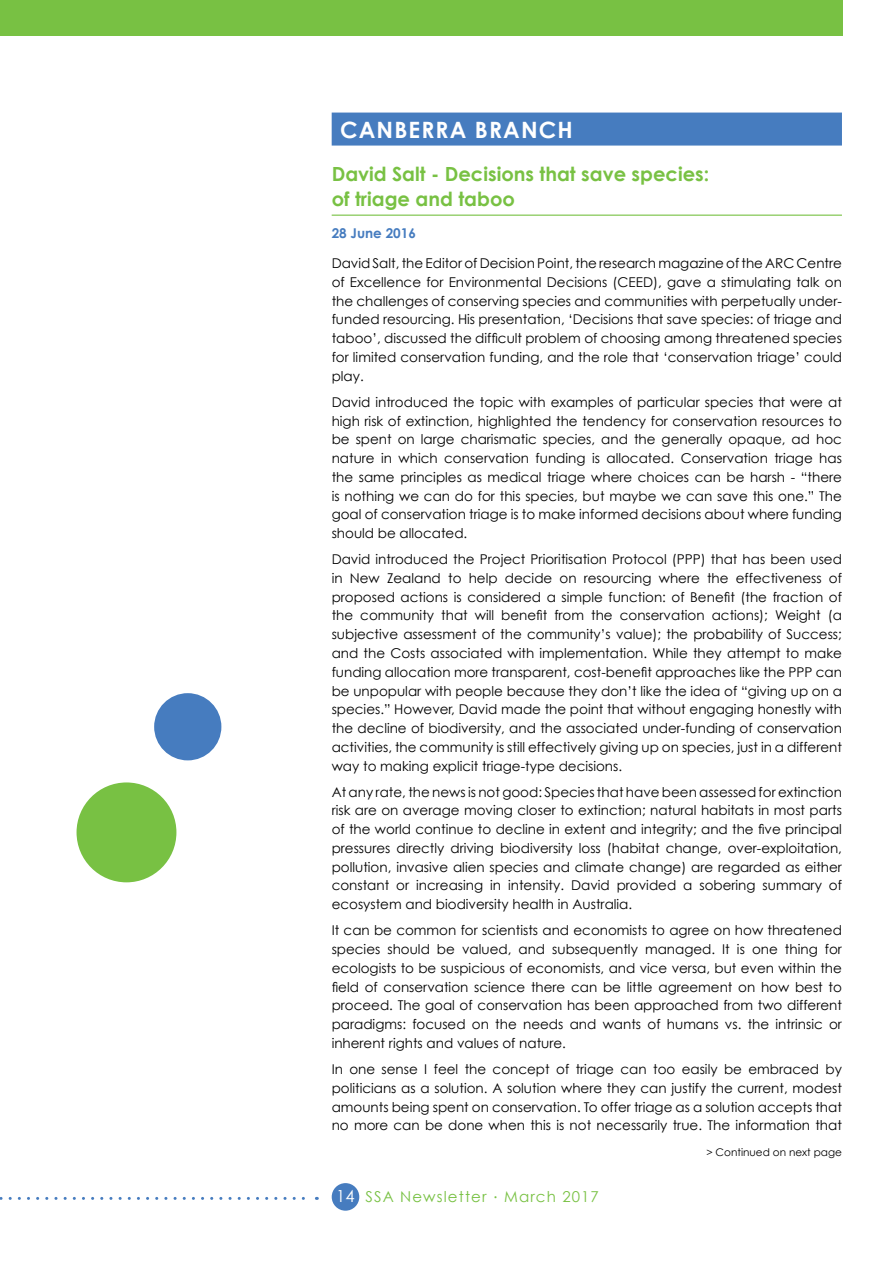
<style>
.page{position:relative;width:893px;height:1263px;background:#fff}
.page>*{position:absolute;margin:0;border:0;box-sizing:border-box;transform-origin:0 0}
.t1{font:700 22.5px "Century Gothic";letter-spacing:.05em;color:#fff}
.t2{font:700 19.5px/25.5px "Century Gothic";color:#78c143}
.t3{font:15px "Century Gothic";letter-spacing:.075em;color:#78c143}
.t4{font:13.5px/18.8px "Century Gothic";color:#000;text-align:justify}
.t5{font:700 13.5px "Century Gothic";color:#467cbf}
.t6{font:10.5px "Century Gothic";color:#000}
.s1{font-size:16.5px;color:#fff}
</style>
<div class="page">
<div style="left:332px;top:1183px;width:27px;height:28px;background:#467cbf;border-radius:50%"></div>
<div style="left:0;top:0;width:842px;height:36px;background:#78c143"></div>
<svg style="left:0;top:1197px;width:317px;height:3px"></svg>
<div style="left:332px;top:113px;width:510px;height:33px;background:#467cbf"></div>
<hr style="left:332px;top:215px;width:510px;height:1px;background:#78c143">
<div style="left:77px;top:782px;width:99px;height:100px;background:#78c143;border-radius:50%"></div>
<div style="left:154px;top:693px;width:67px;height:67px;background:#467cbf;border-radius:50%"></div>
<h1 class="t1" style="left:340px;top:116px;width:234px">CANBERRA BRANCH</h1>
<h2 class="t2" style="left:332px;top:160px;width:379px">David Salt - Decisions that save species: of triage and taboo</h2>
<p class="t5" style="left:332px;top:224px;width:86px">28 June 2016</p>
<p class="t4" style="left:332px;top:254px;width:512px">David Salt, the Editor of Decision Point, the research magazine of the ARC Centre of Excellence for Environmental Decisions (CEED), gave a stimulating talk on the challenges of conserving species and communities with perpetually under&shy;funded resourcing. His presentation, ‘Decisions that save species: of triage and taboo’, discussed the difficult problem of choosing among threatened species for limited conservation funding, and the role that ‘conservation triage’ could play.</p>
<p class="t4" style="left:332px;top:392px;width:512px">David introduced the topic with examples of particular species that were at high risk of extinction, highlighted the tendency for conservation resources to be spent on large charismatic species, and the generally opaque, ad hoc nature in which conservation funding is allocated. Conservation triage has the same principles as medical triage where choices can be harsh - “there is nothing we can do for this species, but maybe we can save this one.” The goal of conservation triage is to make informed decisions about where funding should be allocated.</p>
<p class="t4" style="left:332px;top:550px;width:512px">David introduced the Project Prioritisation Protocol (PPP) that has been used in New Zealand to help decide on resourcing where the effectiveness of proposed actions is considered a simple function: of Benefit (the fraction of the community that will benefit from the conservation actions); Weight (a subjective assessment of the community’s value); the probability of Success; and the Costs associated with implementation. While they attempt to make funding allocation more transparent, cost-benefit approaches like the PPP can be unpopular with people because they don’t like the idea of “giving up on a species.” However, David made the point that without engaging honestly with the decline of biodiversity, and the associated under-funding of conservation activities, the community is still effectively giving up on species, just in a different way to making explicit triage-type decisions.</p>
<p class="t4" style="left:332px;top:782px;width:512px">At any rate, the news is not good: Species that have been assessed for extinction risk are on average moving closer to extinction; natural habitats in most parts of the world continue to decline in extent and integrity; and the five principal pressures directly driving biodiversity loss (habitat change, over-exploitation, pollution, invasive alien species and climate change) are regarded as either constant or increasing in intensity. David provided a sobering summary of ecosystem and biodiversity health in Australia.</p>
<p class="t4" style="left:332px;top:921px;width:512px">It can be common for scientists and economists to agree on how threatened species should be valued, and subsequently managed. It is one thing for ecologists to be suspicious of economists, and vice versa, but even within the field of conservation science there can be little agreement on how best to proceed. The goal of conservation has been approached from two different paradigms: focused on the needs and wants of humans vs. the intrinsic or inherent rights and values of nature.</p>
<p class="t4" style="left:332px;top:1060px;width:512px">In one sense I feel the concept of triage can too easily be embraced by politicians as a solution. A solution where they can justify the current, modest amounts being spent on conservation. To offer triage as a solution accepts that no more can be done when this is not necessarily true. The information that</p>
<p class="t6" style="left:706px;top:1146px;width:137px">&gt; Continued on next page</p>
<p class="t3" style="left:336px;top:1187px;width:264px"><span class="s1">14</span> SSA Newsletter <sup>.</sup> March 2017</p>
</div>
